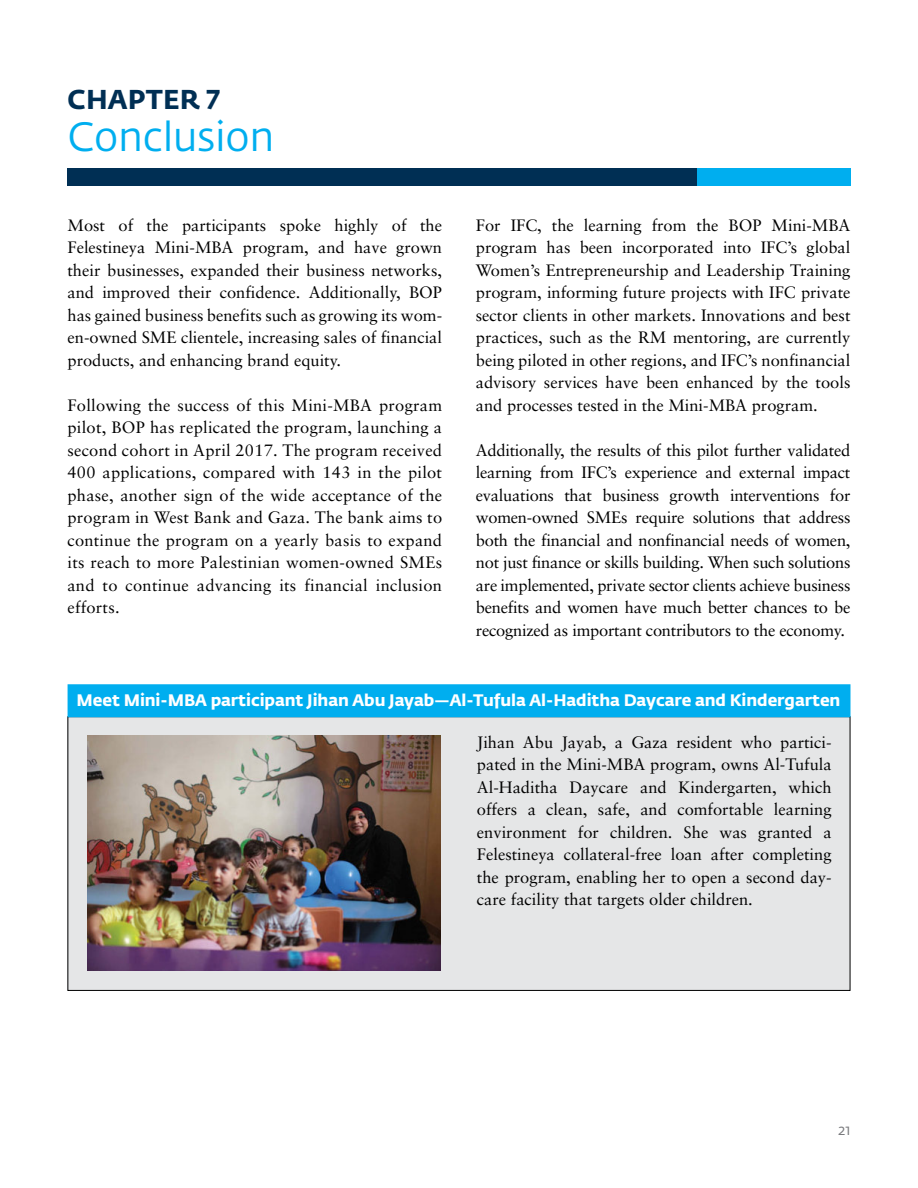
<style>
.page{position:relative;width:918px;height:1188px;background:#fff}
.page>*{position:absolute;margin:0;border:0;box-sizing:border-box;transform-origin:0 0}
.t1{font:40.5px "Fedra Sans Std";color:#00aeef}
.t2{font:700 27px "Fedra Sans Std";letter-spacing:.01em;color:#002f54}
.t3{font:16.5px/22.5px "Sabon";color:#000;text-align:justify}
.t4{font:700 16.5px "Fedra Sans Std";letter-spacing:-.005em;color:#fff}
.t5{font:15px "Fedra Sans Std";color:#797a7d}
</style>
<div class="page">
<svg style="left:68px;top:168px;width:782px;height:17px;background:#004772"></svg>
<div style="left:68px;top:717px;width:782px;height:273px;background:#e5e6e7"></div>
<img style="left:88px;top:735px;width:352px;height:235px">
<div style="left:68px;top:684px;width:783px;height:33px;background:#00aeef"></div>
<h2 class="t2" style="left:68px;top:82px;width:153px">Chapter 7</h2>
<h1 class="t1" style="left:68px;top:112px;width:208px">Conclusion</h1>
<p class="t3" style="left:68px;top:213px;width:376px">Most of the participants spoke highly of the Felestineya Mini-MBA program, and have grown their businesses, expanded their business networks, and improved their confidence. Additionally, BOP has gained business benefits such as growing its wom&shy;en-owned SME clientele, increasing sales of financial products, and enhancing brand equity.</p>
<p class="t3" style="left:68px;top:394px;width:376px">Following the success of this Mini-MBA program pilot, BOP has replicated the program, launching a second cohort in April 2017. The program received 400 applications, compared with 143 in the pilot phase, another sign of the wide acceptance of the program in West Bank and Gaza. The bank aims to continue the program on a yearly basis to expand its reach to more Palestinian women-owned SMEs and to continue advancing its financial inclusion efforts.</p>
<p class="t3" style="left:476px;top:213px;width:376px">For IFC, the learning from the BOP Mini-MBA program has been incorporated into IFC’s global Women’s Entrepreneurship and Leadership Training program, informing future projects with IFC private sector clients in other markets. Innovations and best practices, such as the RM mentoring, are currently being piloted in other regions, and IFC’s nonfinancial advisory services have been enhanced by the tools and processes tested in the Mini-MBA program.</p>
<p class="t3" style="left:476px;top:439px;width:376px">Additionally, the results of this pilot further validated learning from IFC’s experience and external impact evaluations that business growth interventions for women-owned SMEs require solutions that address both the financial and nonfinancial needs of women, not just finance or skills building. When such solutions are implemented, private sector clients achieve business benefits and women have much better chances to be recognized as important contributors to the economy.</p>
<p class="t4" style="left:77px;top:690px;width:765px">Meet M ini-M BA participant Jihan Abu Jayab—Al-Tufula Al-Haditha Daycare and Kindergarten</p>
<p class="t3" style="left:477px;top:731px;width:356px">Jihan Abu Jayab, a Gaza resident who partici&shy;pated in the Mini-MBA program, owns Al-Tufula Al-Haditha Daycare and Kindergarten, which offers a clean, safe, and comfortable learning environment for children. She was granted a Felestineya collateral-free loan after completing the program, enabling her to open a second day&shy;care facility that targets older children.</p>
<p class="t5" style="left:838px;top:1121px;width:14px">21</p>
</div>
